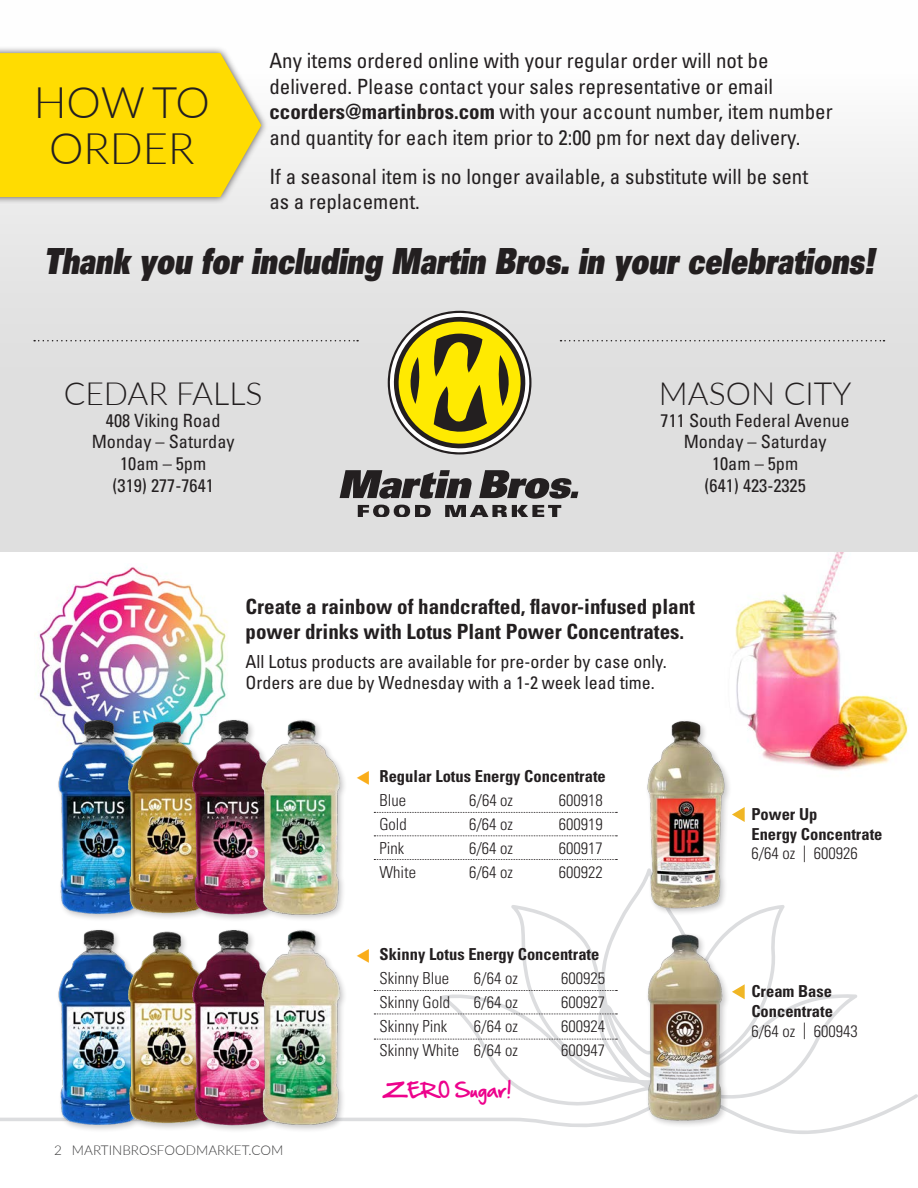
<style>
.page{position:relative;width:918px;height:1188px;background:#fff}
.page>*{position:absolute;margin:0;border:0;box-sizing:border-box;transform-origin:0 0}
.t1{font:300 43.5px "Lato";color:#231f20}
.t2{font:36px "Univers LT Std X Black Obl";color:#231f20;scale:.75 1}
.t3{font:300 31.95px "Lato";color:#231f20}
.t4{font:condensed 21px/25.5px "Univers LT Std";color:#231f20}
.t5{font:700 condensed 21px/25.2px "Univers LT Std";color:#231f20}
.t6{font:condensed 18.3px "Univers LT Std";color:#231f20}
.t7{font:condensed 18px/21.6px "Univers LT Std";color:#231f20}
.t8{font:17.85px "Hand Of Sean";color:#ed028c}
.t9{font:300 condensed 16.5px "Univers LT Std";color:#231f20}
.t10{font:700 condensed 16.5px/19.8px "Univers LT Std";color:#231f20}
.t11{font:300 13.5px "Lato";color:#3e3e3f}
.s1{font-weight:700}
</style>
<div class="page">
<img style="left:735px;top:552px;width:173px;height:219px">
<svg style="left:0;top:905px;width:918px;height:229px"></svg>
<div style="left:0;top:0;width:918px;height:552px;background:linear-gradient(to bottom,#fdfdfd,#d7d7d7)"></div>
<div style="left:0;top:45px;width:268px;height:160px;background:#231f20;opacity:.75"></div>
<svg style="left:0;top:53px;width:261px;height:144px;background:#fddc0f"></svg>
<svg style="left:34px;top:340px;width:324px;height:1px"></svg>
<svg style="left:561px;top:340px;width:324px;height:1px"></svg>
<svg style="left:340px;top:470px;width:132px;height:29px;background:#6c696a"></svg>
<svg style="left:479px;top:470px;width:99px;height:29px;background:#777576"></svg>
<svg style="left:358px;top:505px;width:73px;height:12px"></svg>
<svg style="left:445px;top:505px;width:116px;height:12px"></svg>
<svg style="left:389px;top:312px;width:142px;height:142px;background:#bcb24a"></svg>
<hr style="left:917px;top:772px;width:1px;height:59px;background:#d1d2d4">
<img style="left:35px;top:566px;width:192px;height:151px">
<div style="left:56px;top:718px;width:292px;height:205px;background:#fff"></div>
<img style="left:34px;top:717px;width:68px;height:201px">
<img style="left:102px;top:717px;width:67px;height:201px">
<img style="left:169px;top:717px;width:66px;height:201px">
<img style="left:235px;top:719px;width:130px;height:199px">
<div style="left:56px;top:928px;width:292px;height:205px;background:#231f20;opacity:.25"></div>
<img style="left:34px;top:927px;width:68px;height:201px">
<img style="left:102px;top:927px;width:67px;height:201px">
<img style="left:169px;top:927px;width:66px;height:201px">
<img style="left:235px;top:927px;width:130px;height:201px">
<svg style="left:374px;top:812px;width:243px;height:1px"></svg>
<svg style="left:374px;top:835px;width:243px;height:1px"></svg>
<svg style="left:374px;top:859px;width:243px;height:1px"></svg>
<svg style="left:374px;top:990px;width:243px;height:1px"></svg>
<svg style="left:374px;top:1014px;width:243px;height:1px"></svg>
<svg style="left:374px;top:1039px;width:243px;height:1px"></svg>
<img style="left:622px;top:720px;width:126px;height:195px">
<img style="left:622px;top:930px;width:126px;height:195px">
<svg style="left:732px;top:807px;width:13px;height:15px"></svg>
<svg style="left:732px;top:984px;width:13px;height:15px"></svg>
<svg style="left:357px;top:771px;width:8px;height:14px"></svg>
<svg style="left:357px;top:949px;width:12px;height:14px"></svg>
<p class="t1" style="left:34px;top:72px;width:178px">HOW TO</p>
<p class="t1" style="left:49px;top:118px;width:147px">ORDER</p>
<p class="t4" style="left:269px;top:48px;width:565px">Any items ordered online with your regular order will not be delivered. Please contact your sales representative or email <span class="s1">ccorders@martinbros.com</span> with your account number, item number and quantity for each item prior to 2:00 pm for next day delivery.</p>
<p class="t4" style="left:269px;top:163px;width:540px">If a seasonal item is no longer available, a substitute will be sent as a replacement.</p>
<p class="t2" style="left:44px;top:238px;width:1109px">Thank you for including Martin Bros. in your celebrations!</p>
<p class="t3" style="left:64px;top:371px;width:200px">CEDAR FALLS</p>
<p class="t6" style="left:106px;top:408px;width:116px">408 Viking Road</p>
<p class="t6" style="left:92px;top:430px;width:144px">Monday – Saturday</p>
<p class="t6" style="left:120px;top:452px;width:88px">10am – 5pm</p>
<p class="t6" style="left:113px;top:474px;width:103px">(319) 277-7641</p>
<p class="t3" style="left:659px;top:371px;width:194px">MASON CITY</p>
<p class="t6" style="left:661px;top:408px;width:191px">711 South Federal Avenue</p>
<p class="t6" style="left:684px;top:430px;width:144px">Monday – Saturday</p>
<p class="t6" style="left:712px;top:452px;width:88px">10am – 5pm</p>
<p class="t6" style="left:705px;top:474px;width:103px">(641) 423-2325</p>
<p class="t5" style="left:246px;top:594px;width:451px">Create a rainbow of handcrafted, flavor-infused plant power drinks with Lotus Plant Power Concentrates.</p>
<p class="t7" style="left:246px;top:650px;width:423px">All Lotus products are available for pre-order by case only.<br>Orders are due by Wednesday with a 1-2 week lead time.</p>
<p class="t10" style="left:379px;top:766px;width:228px">Regular Lotus Energy Concentrate</p>
<p class="t9" style="left:379px;top:790px;width:28px">Blue</p>
<p class="t9" style="left:469px;top:790px;width:45px">6/64 oz</p>
<p class="t9" style="left:559px;top:790px;width:45px">600918</p>
<p class="t9" style="left:379px;top:814px;width:29px">Gold</p>
<p class="t9" style="left:469px;top:814px;width:45px">6/64 oz</p>
<p class="t9" style="left:559px;top:814px;width:45px">600919</p>
<p class="t9" style="left:379px;top:838px;width:26px">Pink</p>
<p class="t9" style="left:469px;top:838px;width:45px">6/64 oz</p>
<p class="t9" style="left:559px;top:838px;width:45px">600917</p>
<p class="t9" style="left:379px;top:862px;width:38px">White</p>
<p class="t9" style="left:469px;top:862px;width:45px">6/64 oz</p>
<p class="t9" style="left:559px;top:862px;width:45px">600922</p>
<p class="t11" style="left:54px;top:1140px;width:231px">2 MARTINBROSFOODMARKET.COM</p>
<p class="t10" style="left:380px;top:944px;width:221px">Skinny Lotus Energy Concentrate</p>
<p class="t9" style="left:380px;top:968px;width:71px">Skinny Blue</p>
<p class="t9" style="left:474px;top:968px;width:45px">6/64 oz</p>
<p class="t9" style="left:561px;top:968px;width:45px">600925</p>
<p class="t9" style="left:380px;top:992px;width:72px">Skinny Gold</p>
<p class="t9" style="left:474px;top:992px;width:45px">6/64 oz</p>
<p class="t9" style="left:561px;top:992px;width:45px">600927</p>
<p class="t9" style="left:380px;top:1016px;width:69px">Skinny Pink</p>
<p class="t9" style="left:474px;top:1016px;width:45px">6/64 oz</p>
<p class="t9" style="left:561px;top:1016px;width:45px">600924</p>
<p class="t9" style="left:380px;top:1040px;width:81px">Skinny White</p>
<p class="t9" style="left:474px;top:1040px;width:45px">6/64 oz</p>
<p class="t9" style="left:561px;top:1040px;width:45px">600947</p>
<p class="t8" style="left:382px;top:1074px;width:131px">ZERO Sugar!</p>
<p class="t10" style="left:751px;top:804px;width:133px">Power Up<br>Energy Concentrate</p>
<p class="t9" style="left:751px;top:844px;width:108px">6/64 oz | 600926</p>
<p class="t10" style="left:751px;top:981px;width:83px">Cream Base<br>Concentrate</p>
<p class="t9" style="left:751px;top:1021px;width:108px">6/64 oz | 600943</p>
</div>
